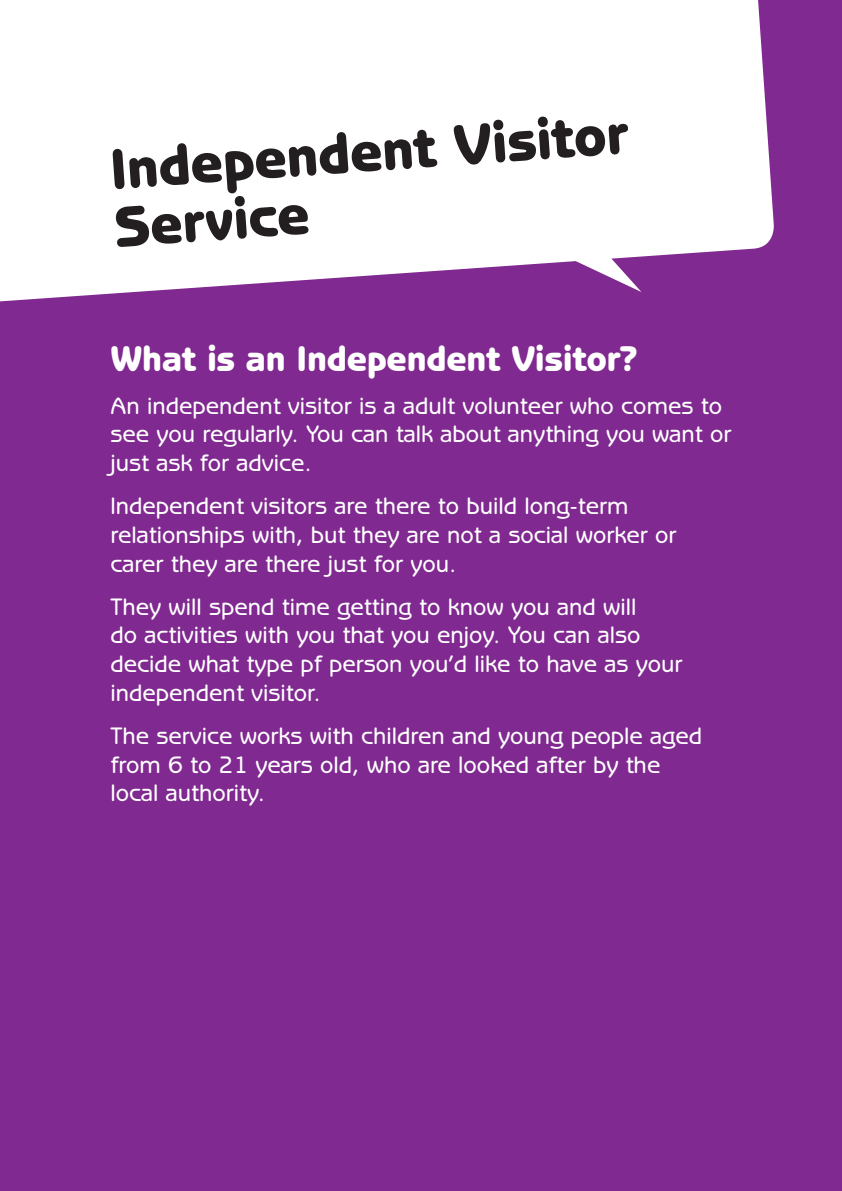
<style>
.page{position:relative;width:842px;height:1191px;background:#802990}
.page>*{position:absolute;margin:0;border:0;box-sizing:border-box;transform-origin:0 0}
.t1{font:800 58px/58px "Benguiat Gothic Std";color:#231f20}
.t2{font:800 36px "Benguiat Gothic Std";color:#fff}
.t3{font:500 24px/28.8px "Benguiat Gothic Std";color:#fff}
</style>
<div class="page">
<svg style="left:0;top:0;width:774px;height:302px;background:#f2eaf4"></svg>
<p class="t1" style="left:109px;top:141px;width:520px;rotate:-4deg">Independent Visitor<br>Service</p>
<p class="t2" style="left:111px;top:337px;width:529px">What is an Independent Visitor?</p>
<p class="t3" style="left:111px;top:391px;width:622px">An independent visitor is a adult volunteer who comes to see you regularly. You can talk about anything you want or just ask for advice.</p>
<p class="t3" style="left:111px;top:491px;width:567px">Independent visitors are there to build long-term relationships with, but they are not a social worker or carer they are there just for you.</p>
<p class="t3" style="left:111px;top:592px;width:574px">They will spend time getting to know you and will<br>do activities with you that you enjoy. You can also decide what type pf person you’d like to have as your independent visitor.</p>
<p class="t3" style="left:111px;top:721px;width:593px">The service works with children and young people aged from 6 to 21 years old, who are looked after by the local authority.</p>
</div>
